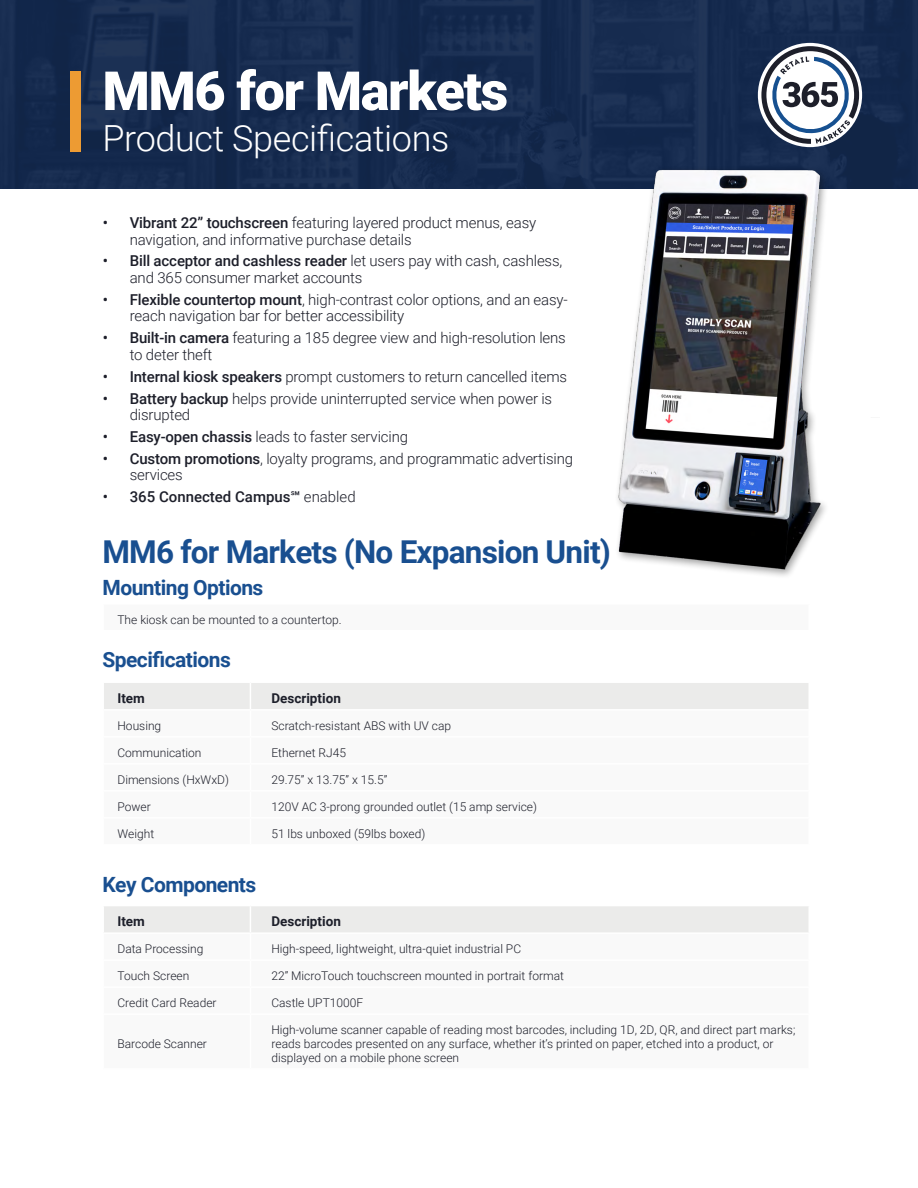
<style>
.page{position:relative;width:918px;height:1188px;background:#fff}
.page>*{position:absolute;margin:0;border:0;box-sizing:border-box;transform-origin:0 0}
.t1{font:900 54px "Roboto";letter-spacing:-.025em;color:#fff}
.t2{font:300 36px "Roboto";letter-spacing:-.01em;color:#fff}
.t3{font:700 31.5px "Roboto";letter-spacing:-.025em;color:#194f90}
.t4{font:700 21px "Roboto";letter-spacing:-.025em;color:#194f90}
.t5{font:300 15px/16.5px "Roboto";letter-spacing:-.01em;color:#1d1f2a}
.t6{font:500 15px "Roboto";color:#1d1f2a}
.t7{font:700 13.5px "Roboto";color:#1d1f2a}
.t8{font:300 12px/14.4px "Roboto";color:#1d1f2a}
.s1{font-weight:500}
.s2{font-weight:300}
</style>
<div class="page">
<img style="left:0;top:0;width:918px;height:189px">
<div style="left:70px;top:71px;width:11px;height:81px;background:#ed9b33"></div>
<div style="left:758px;top:43px;width:104px;height:104px;background:#fff;border-radius:50%"></div>
<svg style="left:761px;top:46px;width:98px;height:98px"></svg>
<div style="left:104px;top:683px;width:705px;height:26px;background:#ebebea"></div>
<div style="left:614px;top:165px;width:271px;height:414px;background:#fff"></div>
<img style="left:573px;top:146px;width:306px;height:430px">
<div style="left:104px;top:906px;width:705px;height:26px;background:#ebebea"></div>
<div style="left:103px;top:604px;width:706px;height:27px;background:#f9f9f9"></div>
<hr style="left:102px;top:604px;width:2px;height:26px;background:#fff">
<hr style="left:808px;top:604px;width:2px;height:26px;background:#fff">
<hr style="left:102px;top:630px;width:708px;height:2px;background:#fff">
<h1 class="t1" style="left:102px;top:53px;width:407px">MM6 for Markets</h1>
<h2 class="t2" style="left:102px;top:113px;width:348px">Product Specifications</h2>
<p class="t5" style="left:130px;top:214px;width:408px;text-indent:-27px"><span class="s1">• Vibrant 22” touchscreen</span> featuring layered product menus, easy navigation, and informative purchase details</p>
<p class="t5" style="left:130px;top:252px;width:434px;text-indent:-27px"><span class="s1">• Bill acceptor and cashless reader</span> let users pay with cash, cashless, and 365 consumer market accounts</p>
<p class="t5" style="left:130px;top:291px;width:440px;text-indent:-27px"><span class="s1">• Flexible countertop mount</span>, high-contrast color options, and an easy&shy;reach navigation bar for better accessibility</p>
<p class="t5" style="left:130px;top:329px;width:438px;text-indent:-27px"><span class="s1">• Built-in camera</span> featuring a 185 degree view and high-resolution lens to deter theft</p>
<p class="t5" style="left:103px;top:368px;width:466px"><span class="s1">• Internal kiosk speakers</span> prompt customers to return cancelled items</p>
<p class="t5" style="left:130px;top:389px;width:424px;text-indent:-27px"><span class="s1">• Battery backup</span> helps provide uninterrupted service when power is disrupted</p>
<p class="t5" style="left:103px;top:428px;width:307px"><span class="s1">• Easy-open chassis</span> leads to faster servicing</p>
<p class="t5" style="left:130px;top:450px;width:445px;text-indent:-27px"><span class="s1">• Custom promotions</span>, loyalty programs, and programmatic advertising services</p>
<p class="t6" style="left:103px;top:486px;width:255px">• 365 Connected Campus℠ <span class="s2">enabled</span></p>
<h3 class="t3" style="left:102px;top:530px;width:510px">MM6 for Markets (No Expansion Unit)</h3>
<h3 class="t4" style="left:102px;top:573px;width:162px">Mounting Options</h3>
<p class="t8" style="left:117px;top:612px;width:226px">The kiosk can be mounted to a countertop.</p>
<h3 class="t4" style="left:102px;top:645px;width:130px">Specifications</h3>
<p class="t7" style="left:117px;top:689px;width:29px">Item</p>
<p class="t7" style="left:271px;top:689px;width:71px">Description</p>
<p class="t8" style="left:117px;top:718px;width:45px">Housing</p>
<p class="t8" style="left:271px;top:718px;width:181px">Scratch-resistant ABS with UV cap</p>
<p class="t8" style="left:117px;top:745px;width:86px">Communication</p>
<p class="t8" style="left:271px;top:745px;width:76px">Ethernet RJ45</p>
<p class="t8" style="left:117px;top:772px;width:113px">Dimensions (HxWxD)</p>
<p class="t8" style="left:271px;top:772px;width:117px">29.75” x 13.75” x 15.5”</p>
<p class="t8" style="left:117px;top:799px;width:35px">Power</p>
<p class="t8" style="left:271px;top:799px;width:267px">120V AC 3-prong grounded outlet (15 amp service)</p>
<p class="t8" style="left:117px;top:826px;width:38px">Weight</p>
<p class="t8" style="left:271px;top:826px;width:155px">51 lbs unboxed (59lbs boxed)</p>
<h3 class="t4" style="left:102px;top:869px;width:155px">Key Components</h3>
<p class="t7" style="left:117px;top:912px;width:29px">Item</p>
<p class="t7" style="left:271px;top:912px;width:71px">Description</p>
<p class="t8" style="left:117px;top:941px;width:87px">Data Processing</p>
<p class="t8" style="left:271px;top:941px;width:251px">High-speed, lightweight, ultra-quiet industrial PC</p>
<p class="t8" style="left:117px;top:968px;width:73px">Touch Screen</p>
<p class="t8" style="left:271px;top:968px;width:294px">22” MicroTouch touchscreen mounted in portrait format</p>
<p class="t8" style="left:117px;top:995px;width:101px">Credit Card Reader</p>
<p class="t8" style="left:271px;top:995px;width:93px">Castle UPT1000F</p>
<p class="t8" style="left:117px;top:1036px;width:91px">Barcode Scanner</p>
<p class="t8" style="left:271px;top:1022px;width:525px">High-volume scanner capable of reading most barcodes, including 1D, 2D, QR, and direct part marks; reads barcodes presented on any surface, whether it’s printed on paper, etched into a product, or displayed on a mobile phone screen</p>
</div>
